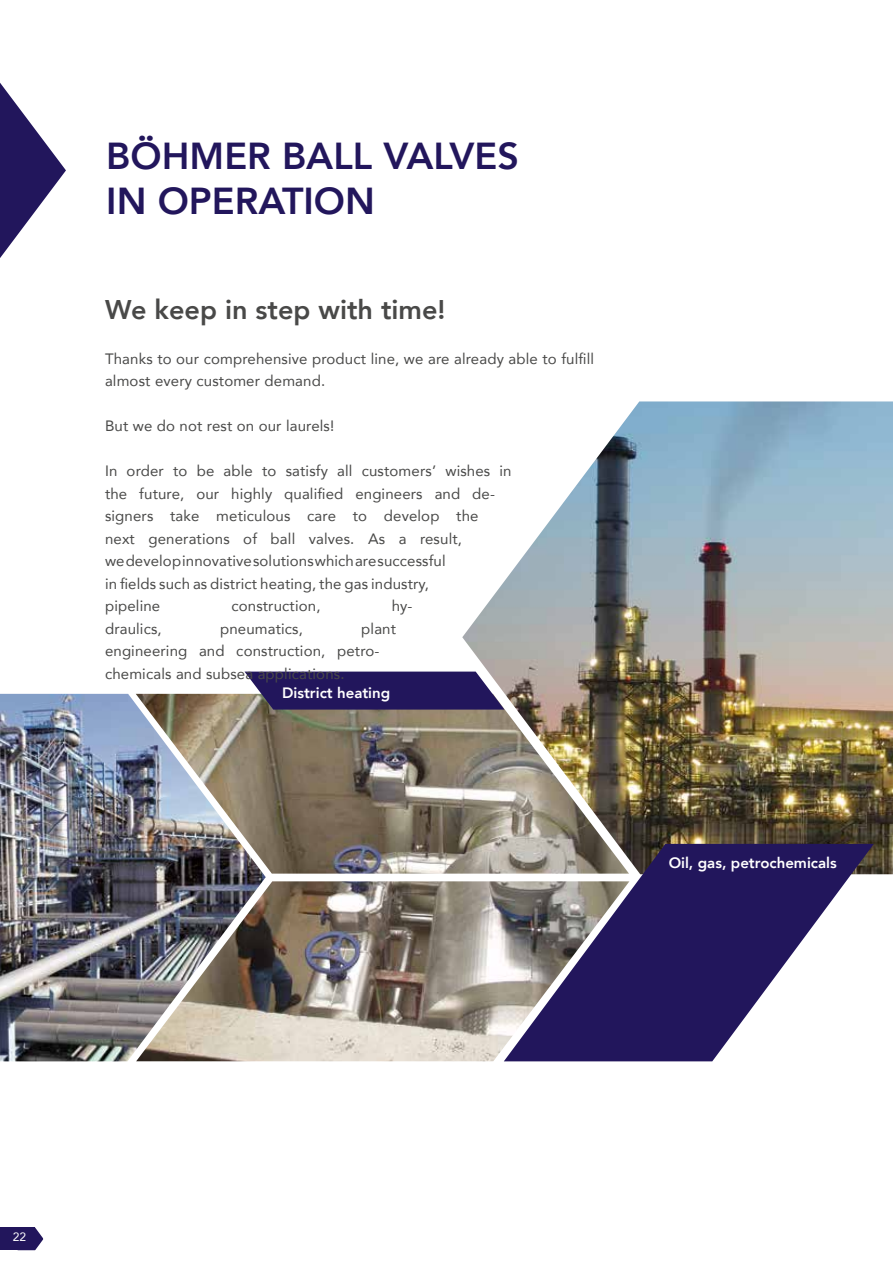
<style>
.page{position:relative;width:893px;height:1263px;background:#fff}
.page>*{position:absolute;margin:0;border:0;box-sizing:border-box;transform-origin:0 0}
.t1{font:800 37.5px/45px "Avenir";color:#22165c}
.t2{font:800 27px "Avenir";color:#494948}
.t3{font:15px/22.5px "Avenir";letter-spacing:.01em;color:#494948}
.t4{font:800 15px "Avenir";color:#fff}
.t5{font:12px "Avenir";color:#fff}
</style>
<div class="page">
<svg style="left:34px;top:1227px;width:10px;height:23px"></svg>
<div style="left:0;top:1227px;width:34px;height:23px;background:#22165c"></div>
<svg style="left:0;top:83px;width:66px;height:175px"></svg>
<img style="left:462px;top:401px;width:431px;height:473px">
<img style="left:0;top:694px;width:266px;height:367px">
<img style="left:136px;top:694px;width:493px;height:180px">
<img style="left:136px;top:881px;width:368px;height:180px">
<svg style="left:504px;top:844px;width:370px;height:217px;fill:#22165c"></svg>
<svg style="left:244px;top:672px;width:260px;height:37px;background:#352a67"></svg>
<h1 class="t1" style="left:106px;top:133px;width:414px">BÖHMER BALL VALVES<br>IN OPERATION</h1>
<h2 class="t2" style="left:105px;top:288px;width:342px">We keep in step with time!</h2>
<p class="t3" style="left:105px;top:347px;width:491px">Thanks to our comprehensive product line, we are already able to fulfill almost every customer demand.</p>
<p class="t3" style="left:105px;top:414px;width:231px">But we do not rest on our laurels!</p>
<p class="t3" style="left:105px;top:459px;width:408px">In order to be able to satisfy all customers’ wishes in the future, our highly qualified engineers and de&shy;signers take meticulous care to develop the next generations of ball valves. As a result,<br>we develop innovative solutions which are successful<br>in fields such as district heating, the gas industry,<br>pipeline</p>
<p class="t3" style="left:231px;top:594px;width:91px">construction,</p>
<p class="t3" style="left:392px;top:594px;width:22px">hy-</p>
<p class="t3" style="left:105px;top:617px;width:58px">draulics,</p>
<p class="t3" style="left:220px;top:617px;width:84px">pneumatics,</p>
<p class="t3" style="left:105px;top:617px;width:293px;text-indent:256px">plant engineering and construction, petro&shy;chemicals and subsea applications.</p>
<p class="t4" style="left:282px;top:681px;width:110px">District heating</p>
<p class="t4" style="left:669px;top:851px;width:170px">Oil, gas, petrochemicals</p>
<p class="t5" style="left:13px;top:1227px;width:15px">22</p>
</div>
